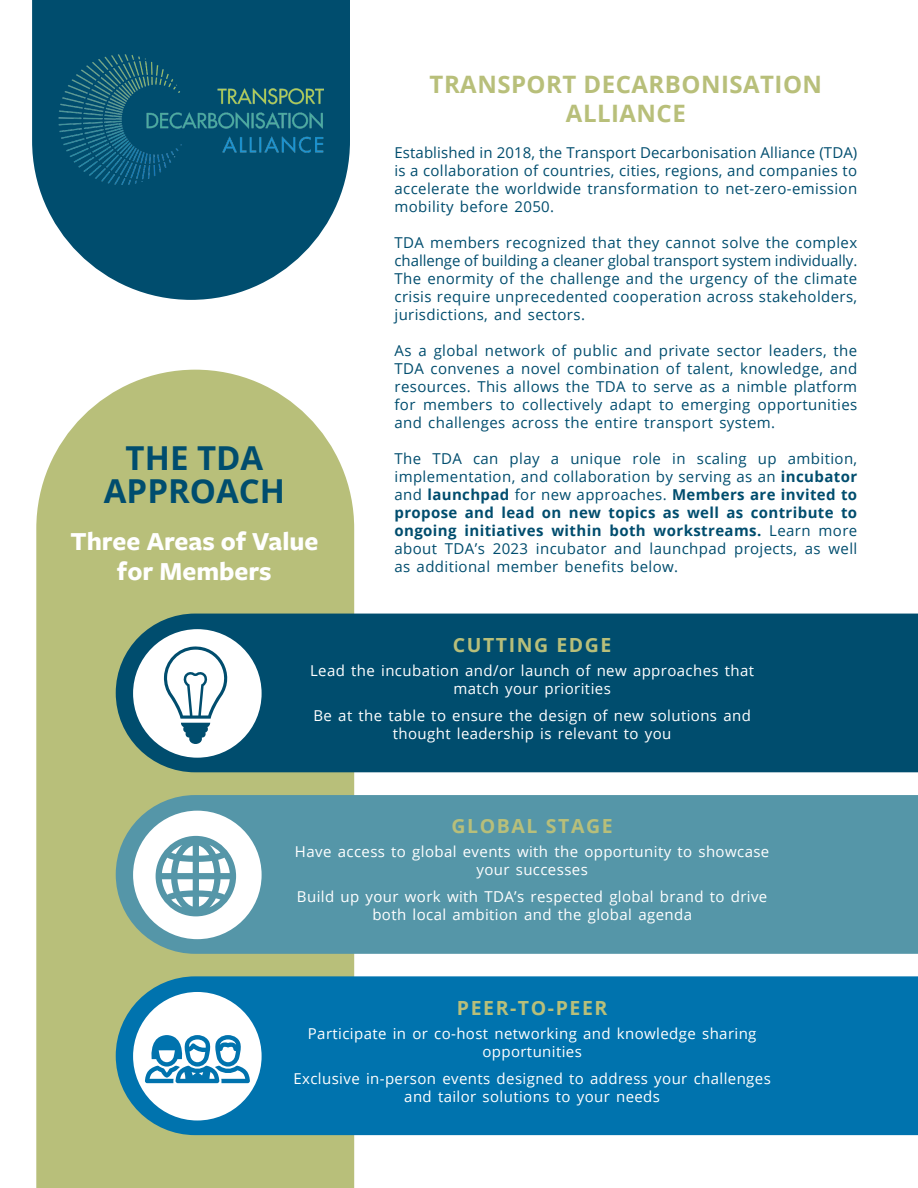
<style>
.page{position:relative;width:918px;height:1188px;background:#fff}
.page>*{position:absolute;margin:0;border:0;box-sizing:border-box;transform-origin:0 0}
.Heading_2{font:700 33px/33px "Open Sans";color:#004d6e;text-align:center}
.t1{font:700 27px/29.4px "Freight Sans Pro";color:#fff;text-align:center}
.Heading_1{font:700 24px/28.8px "Open Sans";letter-spacing:.02em;color:#b8bf7a;text-align:center}
.Heading_2-2{font:700 19.5px "Open Sans";letter-spacing:.08em;color:#b8bf7a}
.Body{font:15px/18px "Open Sans";letter-spacing:.025em;color:#004d6e;text-align:justify}
.Body_List_Bulleted{font:15px/18px "Open Sans";letter-spacing:.025em;color:#fff;text-align:center}
.s1{font-weight:700}
</style>
<div class="page">
<svg style="left:36px;top:370px;width:318px;height:818px;background:#bdc384"></svg>
<svg style="left:32px;top:0;width:318px;height:300px;fill:#004d6e"></svg>
<img style="left:58px;top:55px;width:266px;height:129px">
<div style="left:116px;top:614px;width:802px;height:158px;background:#004d6e"></div>
<div style="left:133px;top:629px;width:129px;height:129px;background:#fff;border-radius:50%"></div>
<svg style="left:164px;top:646px;width:64px;height:98px"></svg>
<div style="left:116px;top:795px;width:802px;height:159px;background:#5596a8"></div>
<div style="left:133px;top:811px;width:129px;height:128px;background:#fff;border-radius:50%"></div>
<svg style="left:156px;top:836px;width:80px;height:80px"></svg>
<div style="left:116px;top:976px;width:802px;height:159px;background:#0073ae"></div>
<div style="left:133px;top:992px;width:129px;height:128px;background:#fff;border-radius:50%"></div>
<svg style="left:145px;top:1035px;width:105px;height:48px"></svg>
<p class="Heading_2" style="left:104px;top:441px;width:183px">THE TDA<br>APPROACH</p>
<p class="t1" style="left:70px;top:526px;width:250px">Three Areas of Value for Members</p>
<p class="Heading_1" style="left:430px;top:69px;width:394px">TRANSPORT DECARBONISATION<br>ALLIANCE</p>
<p class="Body" style="left:394px;top:143px;width:464px">Established in 2018, the Transport Decarbonisation Alliance (TDA) is a collaboration of countries, cities, regions, and companies to accelerate the worldwide transformation to net-zero-emission mobility before 2050.</p>
<p class="Body" style="left:394px;top:233px;width:464px">TDA members recognized that they cannot solve the complex challenge of building a cleaner global transport system individually.<br>The enormity of the challenge and the urgency of the climate crisis require unprecedented cooperation across stakeholders, jurisdictions, and sectors.</p>
<p class="Body" style="left:394px;top:341px;width:464px">As a global network of public and private sector leaders, the TDA convenes a novel combination of talent, knowledge, and resources. This allows the TDA to serve as a nimble platform for members to collectively adapt to emerging opportunities and challenges across the entire transport system.</p>
<p class="Body" style="left:394px;top:449px;width:464px">The TDA can play a unique role in scaling up ambition, implementation, and collaboration by serving as an <span class="s1">incubator </span>and <span class="s1">launchpad</span> for new approaches. <span class="s1">Members are invited to propose and lead on new topics as well as contribute to ongoing initiatives within both workstreams.</span> Learn more about TDA’s 2023 incubator and launchpad projects, as well as additional member benefits below.</p>
<p class="Heading_2-2" style="left:453px;top:631px;width:160px">CUTTING EDGE</p>
<p class="Body_List_Bulleted" style="left:310px;top:661px;width:446px">Lead the incubation and/or launch of new approaches that match your priorities</p>
<p class="Body_List_Bulleted" style="left:314px;top:706px;width:439px">Be at the table to ensure the design of new solutions and thought leadership is relevant to you</p>
<p class="Heading_2-2" style="left:452px;top:812px;width:162px">GLOBAL STAGE</p>
<p class="Body_List_Bulleted" style="left:295px;top:842px;width:476px">Have access to global events with the opportunity to showcase your successes</p>
<p class="Body_List_Bulleted" style="left:297px;top:887px;width:472px">Build up your work with TDA’s respected global brand to drive both local ambition and the global agenda</p>
<p class="Heading_2-2" style="left:457px;top:994px;width:152px">PEER-TO-PEER</p>
<p class="Body_List_Bulleted" style="left:308px;top:1024px;width:450px">Participate in or co-host networking and knowledge sharing opportunities</p>
<p class="Body_List_Bulleted" style="left:293px;top:1069px;width:479px">Exclusive in-person events designed to address your challenges and tailor solutions to your needs</p>
</div>
